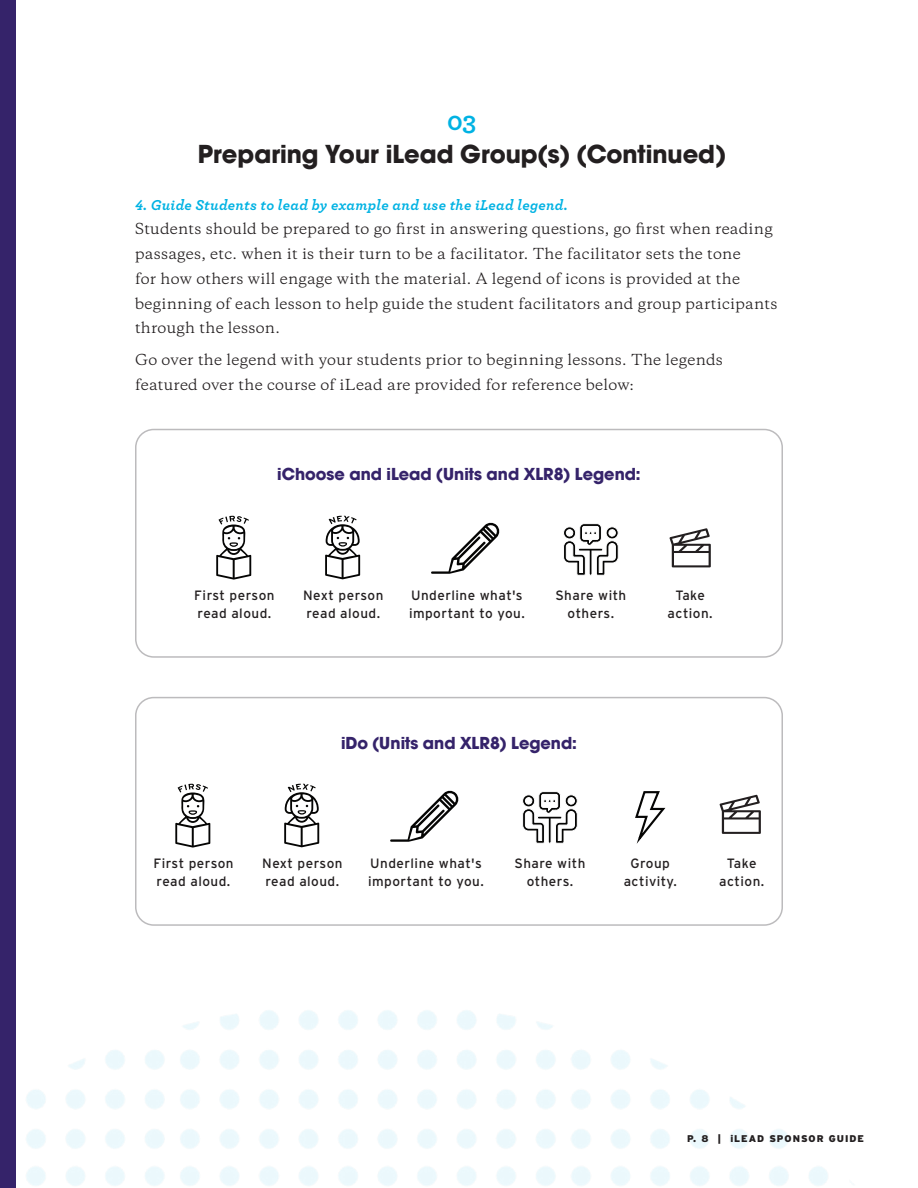
<style>
.page{position:relative;width:918px;height:1188px;background:#fff}
.page>*{position:absolute;margin:0;border:0;box-sizing:border-box;transform-origin:0 0}
.Part_Title{font:700 27px "Avant Garde Md ITC";color:#231f20}
.t1{font:700 27px "Archer";color:#00b2e3}
.Part_Title-2{font:700 18px "Avant Garde Md ITC";color:#35236a}
.Body_Copy{font:italic 700 15px "Archer";letter-spacing:.02em;color:#00b2e3}
.Body_Copy-2{font:14.25px/24.8px "Galaxie Copernicus";letter-spacing:.02em;color:#231f20}
.t2{font:13.5px/18px "Interstate";letter-spacing:.035em;color:#231f20}
.t3{font:900 9.75px "Interstate";letter-spacing:.1em;color:#231f20}
</style>
<div class="page">
<div style="left:135px;top:429px;width:648px;height:229px;border:2px solid #bcbbbd;border-radius:18px"></div>
<div style="left:135px;top:697px;width:648px;height:229px;border:2px solid #bcbbbd;border-radius:18px"></div>
<svg style="left:175px;top:784px;width:35px;height:64px"></svg>
<svg style="left:284px;top:784px;width:35px;height:63px"></svg>
<svg style="left:390px;top:790px;width:69px;height:52px"></svg>
<svg style="left:522px;top:791px;width:56px;height:53px"></svg>
<svg style="left:635px;top:791px;width:31px;height:53px"></svg>
<svg style="left:719px;top:795px;width:42px;height:39px"></svg>
<svg style="left:216px;top:516px;width:35px;height:64px"></svg>
<svg style="left:325px;top:516px;width:35px;height:63px"></svg>
<svg style="left:431px;top:522px;width:69px;height:52px"></svg>
<svg style="left:563px;top:523px;width:56px;height:53px"></svg>
<svg style="left:669px;top:528px;width:42px;height:39px"></svg>
<div style="left:0;top:0;width:16px;height:1188px;background:#35236a"></div>
<p class="t1" style="left:447px;top:99px;width:31px">03</p>
<p class="Part_Title" style="left:198px;top:137px;width:530px">Preparing Your iLead Group(s) (Continued)</p>
<p class="Body_Copy" style="left:135px;top:193px;width:434px">4. Guide Students to lead by example and use the iLead legend.</p>
<p class="Body_Copy-2" style="left:135px;top:217px;width:644px">Students should be prepared to go first in answering questions, go first when reading passages, etc. when it is their turn to be a facilitator. The facilitator sets the tone<br>for how others will engage with the material. A legend of icons is provided at the beginning of each lesson to help guide the student facilitators and group participants through the lesson.</p>
<p class="Body_Copy-2" style="left:135px;top:347px;width:589px">Go over the legend with your students prior to beginning lessons. The legends featured over the course of iLead are provided for reference below:</p>
<p class="Part_Title-2" style="left:277px;top:464px;width:365px">iChoose and iLead (Units and XLR8) Legend:</p>
<p class="t2" style="left:194px;top:586px;width:82px">First person</p>
<p class="t2" style="left:198px;top:604px;width:75px">read aloud.</p>
<p class="t2" style="left:303px;top:586px;width:82px">Next person</p>
<p class="t2" style="left:306px;top:604px;width:75px">read aloud.</p>
<p class="t2" style="left:409px;top:586px;width:117px">Underline what's important to you.</p>
<p class="t2" style="left:555px;top:586px;width:72px;text-align:center">Share with others.</p>
<p class="t2" style="left:675px;top:586px;width:31px">Take</p>
<p class="t2" style="left:668px;top:604px;width:47px">action.</p>
<p class="Part_Title-2" style="left:341px;top:732px;width:237px">iDo (Units and XLR8) Legend:</p>
<p class="t2" style="left:153px;top:854px;width:82px">First person</p>
<p class="t2" style="left:157px;top:872px;width:75px">read aloud.</p>
<p class="t2" style="left:262px;top:854px;width:82px">Next person</p>
<p class="t2" style="left:266px;top:872px;width:75px">read aloud.</p>
<p class="t2" style="left:368px;top:854px;width:117px">Underline what's important to you.</p>
<p class="t2" style="left:514px;top:854px;width:72px;text-align:center">Share with others.</p>
<p class="t2" style="left:631px;top:854px;width:41px">Group</p>
<p class="t2" style="left:624px;top:872px;width:55px">activity.</p>
<p class="t2" style="left:727px;top:854px;width:31px">Take</p>
<p class="t2" style="left:719px;top:872px;width:47px">action.</p>
<p class="t3" style="left:687px;top:1133px;width:178px">P. 8 | iLEAD SPONSOR GUIDE</p>
</div>
